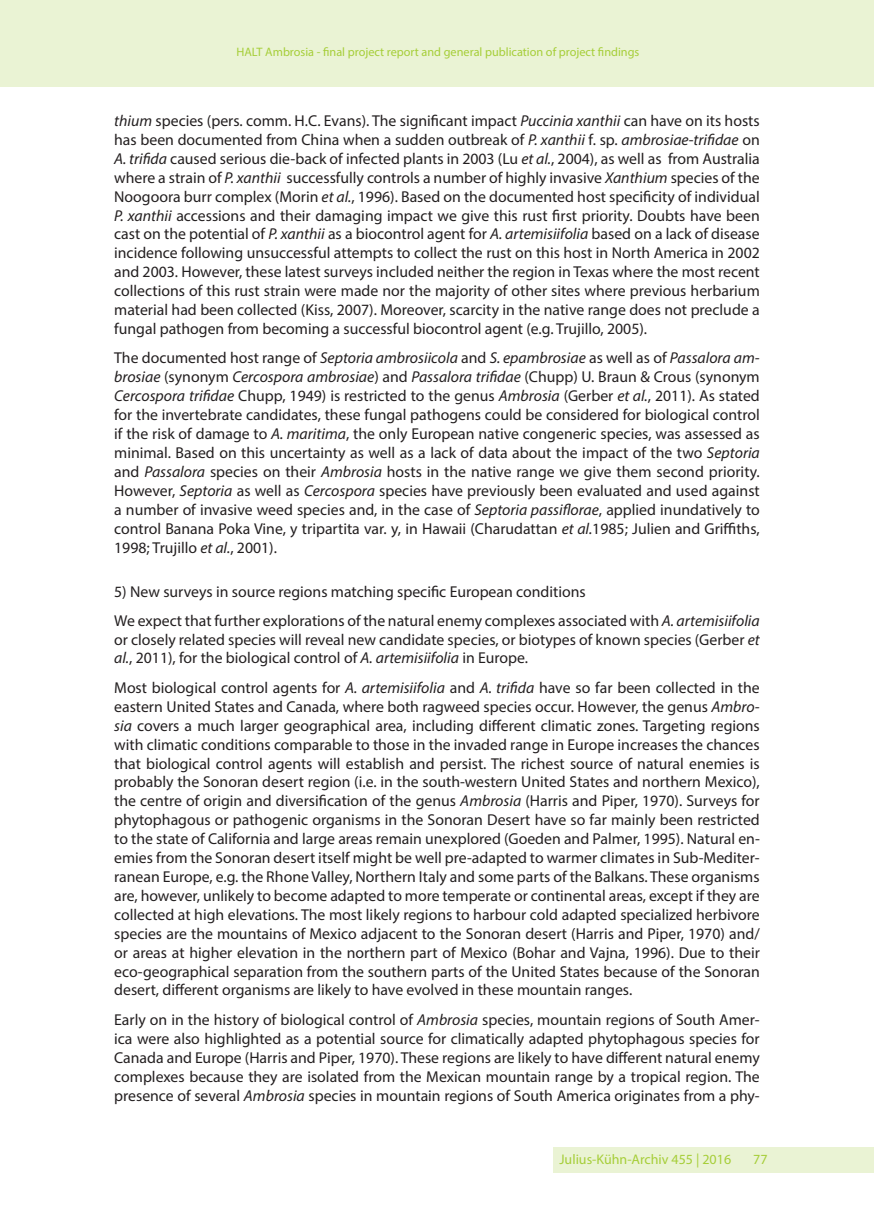
<style>
.page{position:relative;width:874px;height:1221px;background:#fff}
.page>*{position:absolute;margin:0;border:0;box-sizing:border-box;transform-origin:0 0}
.t1{font:15.75px/18.9px "Myriad Pro";color:#231f20;text-align:justify}
.t2{font:14px "Myriad Pro";color:#a6ce39}
.t3{font:12.25px "Myriad Pro";color:#a6ce39}
.s1{font-style:italic}
</style>
<div class="page">
<div style="left:0;top:0;width:14px;height:87px;background:#eaf3d4"></div>
<div style="left:15px;top:0;width:858px;height:87px;background:#eaf3d4"></div>
<div style="left:553px;top:1147px;width:320px;height:25px;background:#eaf3d4"></div>
<p class="t3" style="left:236px;top:44px;width:404px">HALT Ambrosia - final project report and general publication of project findings</p>
<p class="t1" style="left:114px;top:111px;width:646px"><span class="s1">thium</span> species (pers. comm. H.C. Evans). The significant impact <span class="s1">Puccinia xanthii</span> can have on its hosts has been documented from China when a sudden outbreak of <span class="s1">P. xanthii</span> f. sp. <span class="s1">ambrosiae</span>-<span class="s1">trifidae</span> on <span class="s1">A. trifida</span> caused serious die-back of infected plants in 2003 (Lu <span class="s1">et al.</span>, 2004), as well as from Australia where a strain of <span class="s1">P. xanthii</span> successfully controls a number of highly invasive <span class="s1">Xanthium</span> species of the Noogoora burr complex (Morin <span class="s1">et al.</span>, 1996). Based on the documented host specificity of individual <span class="s1">P. xanthii</span> accessions and their damaging impact we give this rust first priority. Doubts have been cast on the potential of <span class="s1">P. xanthii</span> as a biocontrol agent for <span class="s1">A. artemisiifolia</span> based on a lack of disease incidence following unsuccessful attempts to collect the rust on this host in North America in 2002 and 2003. However, these latest surveys included neither the region in Texas where the most recent collections of this rust strain were made nor the majority of other sites where previous herbarium material had been collected (Kiss, 2007). Moreover, scarcity in the native range does not preclude a fungal pathogen from becoming a successful biocontrol agent (e.g. Trujillo, 2005).</p>
<p class="t1" style="left:114px;top:348px;width:646px">The documented host range of <span class="s1">Septoria ambrosiicola</span> and <span class="s1">S. epambrosiae</span> as well as of <span class="s1">Passalora am&shy;brosiae</span> (synonym <span class="s1">Cercospora ambrosiae</span>) and <span class="s1">Passalora trifidae</span> (Chupp) U. Braun &amp; Crous (synonym <span class="s1">Cercospora trifidae</span> Chupp, 1949) is restricted to the genus <span class="s1">Ambrosia</span> (Gerber <span class="s1">et al.</span>, 2011). As stated for the invertebrate candidates, these fungal pathogens could be considered for biological control if the risk of damage to <span class="s1">A. maritima</span>, the only European native congeneric species, was assessed as minimal. Based on this uncertainty as well as a lack of data about the impact of the two <span class="s1">Septoria </span>and <span class="s1">Passalora</span> species on their <span class="s1">Ambrosia</span> hosts in the native range we give them second priority.<br>However, <span class="s1">Septoria</span> as well as <span class="s1">Cercospora</span> species have previously been evaluated and used against a number of invasive weed species and, in the case of <span class="s1">Septoria passiflorae</span>, applied inundatively to control Banana Poka Vine, y tripartita var. y, in Hawaii (Charudattan <span class="s1">et al.</span>1985; Julien and Griffiths, 1998; Trujillo <span class="s1">et al.</span>, 2001).</p>
<p class="t1" style="left:114px;top:577px;width:646px;line-height:28.9px">5) New surveys in source regions matching specific European conditions<br>We expect that further explorations of the natural enemy complexes associated with <span class="s1">A. artemisiifolia</span></p>
<p class="t1" style="left:114px;top:629px;width:646px">or closely related species will reveal new candidate species, or biotypes of known species (Gerber <span class="s1">et al.</span>, 2011), for the biological control of <span class="s1">A. artemisiifolia</span> in Europe.</p>
<p class="t1" style="left:114px;top:678px;width:646px">Most biological control agents for <span class="s1">A. artemisiifolia</span> and <span class="s1">A. trifida</span> have so far been collected in the eastern United States and Canada, where both ragweed species occur. However, the genus <span class="s1">Ambro&shy;sia</span> covers a much larger geographical area, including different climatic zones. Targeting regions with climatic conditions comparable to those in the invaded range in Europe increases the chances that biological control agents will establish and persist. The richest source of natural enemies is probably the Sonoran desert region (i.e. in the south-western United States and northern Mexico), the centre of origin and diversification of the genus <span class="s1">Ambrosia</span> (Harris and Piper, 1970). Surveys for phytophagous or pathogenic organisms in the Sonoran Desert have so far mainly been restricted to the state of California and large areas remain unexplored (Goeden and Palmer, 1995). Natural en&shy;emies from the Sonoran desert itself might be well pre-adapted to warmer climates in Sub-Mediter&shy;ranean Europe, e.g. the Rhone Valley, Northern Italy and some parts of the Balkans. These organisms are, however, unlikely to become adapted to more temperate or continental areas, except if they are collected at high elevations. The most likely regions to harbour cold adapted specialized herbivore species are the mountains of Mexico adjacent to the Sonoran desert (Harris and Piper, 1970) and/ or areas at higher elevation in the northern part of Mexico (Bohar and Vajna, 1996). Due to their eco-geographical separation from the southern parts of the United States because of the Sonoran desert, different organisms are likely to have evolved in these mountain ranges.</p>
<p class="t1" style="left:114px;top:1009px;width:646px">Early on in the history of biological control of <span class="s1">Ambrosia</span> species, mountain regions of South Amer&shy;ica were also highlighted as a potential source for climatically adapted phytophagous species for Canada and Europe (Harris and Piper, 1970). These regions are likely to have different natural enemy complexes because they are isolated from the Mexican mountain range by a tropical region. The presence of several <span class="s1">Ambrosia</span> species in mountain regions of South America originates from a phy-</p>
<p class="t2" style="left:559px;top:1151px;width:173px">Julius-Kühn-Archiv 455 | 2016</p>
<p class="t2" style="left:752px;top:1150px;width:16px">77</p>
</div>
